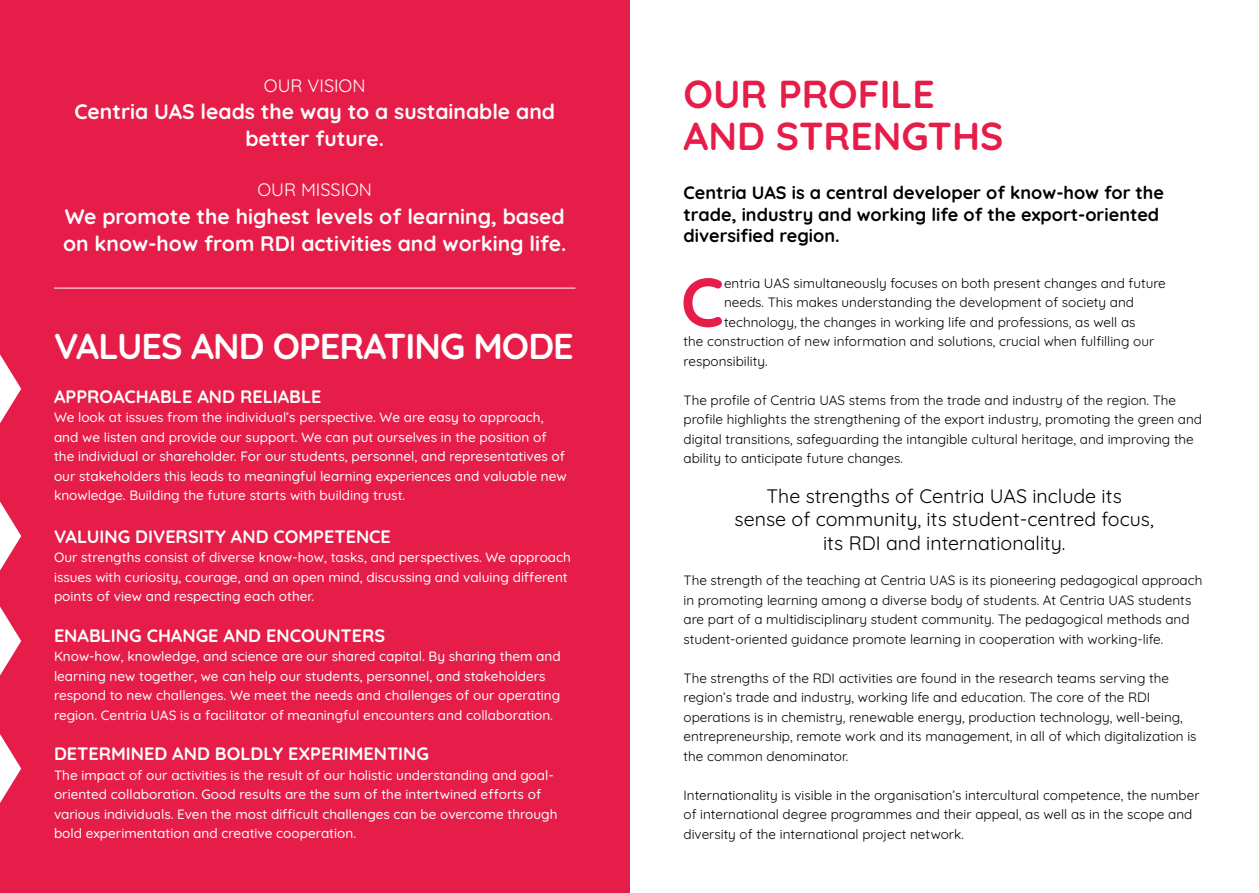
<style>
.page{position:relative;width:1259px;height:893px;background:#fff}
.page>*{position:absolute;margin:0;border:0;box-sizing:border-box;transform-origin:0 0}
.Leipäteksti{font:700 69px "Quicksand";color:#e61d48}
.Otsikko_1{font:700 39px/42px "Quicksand";color:#e61d48}
.Otsikko_1-2{font:700 36px "Quicksand";letter-spacing:-.025em;color:#fff}
.Leipäteksti-2{font:700 21px/27px "Quicksand";color:#fff;text-align:center}
.Leipäteksti-3{font:19.5px/23.4px "Quicksand";color:#000;text-align:center}
.Otsikko_2{font:700 18px "Quicksand";color:#fff}
.Ingressi{font:700 18px/21.6px "Quicksand";color:#000}
.Otsikko_1-3{font:18px "Quicksand";color:#fff}
.Leipäteksti-4{font:13.5px/19.5px "Quicksand";color:#000}
.Leipäteksti-5{font:500 13.5px/19.5px "Quicksand";color:#fff}
.Otsikko_2-2{font:500 13.5px/19.5px "Quicksand";color:#fff}
</style>
<div class="page">
<div style="left:0;top:0;width:629px;height:893px;background:#e61d48"></div>
<svg style="left:0;top:354px;width:21px;height:69px"></svg>
<svg style="left:0;top:502px;width:21px;height:68px"></svg>
<svg style="left:0;top:606px;width:21px;height:69px"></svg>
<svg style="left:0;top:734px;width:21px;height:69px"></svg>
<hr style="left:54px;top:288px;width:521px;height:1px;background:#fff">
<p class="Otsikko_1-3" style="left:264px;top:72px;width:103px">OUR VISION</p>
<p class="Leipäteksti-2" style="left:74px;top:96px;width:482px">Centria UAS leads the way to a sustainable and better future.</p>
<p class="Otsikko_1-3" style="left:257px;top:176px;width:116px">OUR MISSION</p>
<p class="Leipäteksti-2" style="left:63px;top:201px;width:505px;text-align:left">We promote the highest levels of learning, based on know-how from RDI activities and working life.</p>
<p class="Otsikko_1-2" style="left:54px;top:316px;width:521px">VALUES AND OPERATING MODE</p>
<p class="Otsikko_2" style="left:54px;top:381px;width:269px">APPROACHABLE AND RELIABLE</p>
<p class="Otsikko_2-2" style="left:54px;top:406px;width:514px">We look at issues from the individual’s perspective. We are easy to approach, and we listen and provide our support. We can put ourselves in the position of the individual or shareholder. For our students, personnel, and representatives of our stakeholders this leads to meaningful learning experiences and valuable new knowledge. Building the future starts with building trust.</p>
<p class="Otsikko_2" style="left:54px;top:522px;width:338px">VALUING DIVERSITY AND COMPETENCE</p>
<p class="Leipäteksti-5" style="left:54px;top:546px;width:518px">Our strengths consist of diverse know-how, tasks, and perspectives. We approach issues with curiosity, courage, and an open mind, discussing and valuing different points of view and respecting each other.</p>
<p class="Otsikko_2" style="left:54px;top:621px;width:333px">ENABLING CHANGE AND ENCOUNTERS</p>
<p class="Leipäteksti-5" style="left:54px;top:645px;width:508px">Know-how, knowledge, and science are our shared capital. By sharing them and learning new together, we can help our students, personnel, and stakeholders respond to new challenges. We meet the needs and challenges of our operating region. Centria UAS is a facilitator of meaningful encounters and collaboration.</p>
<p class="Otsikko_2" style="left:54px;top:739px;width:376px">DETERMINED AND BOLDLY EXPERIMENTING</p>
<p class="Leipäteksti-5" style="left:54px;top:764px;width:505px">The impact of our activities is the result of our holistic understanding and goal&shy;oriented collaboration. Good results are the sum of the intertwined efforts of various individuals. Even the most difficult challenges can be overcome through bold experimentation and creative cooperation.</p>
<p class="Otsikko_1" style="left:683px;top:70px;width:321px">OUR PROFILE<br>AND STRENGTHS</p>
<p class="Ingressi" style="left:683px;top:180px;width:482px">Centria UAS is a central developer of know-how for the trade, industry and working life of the export-oriented diversified region.</p>
<p class="Leipäteksti" style="left:681px;top:245px;width:45px">C</p>
<p class="Leipäteksti-4" style="left:724px;top:272px;width:443px">entria UAS simultaneously focuses on both present changes and future</p>
<p class="Leipäteksti-4" style="left:724px;top:291px;width:411px">needs. This makes understanding the development of society and</p>
<p class="Leipäteksti-4" style="left:724px;top:311px;width:413px">technology, the changes in working life and professions, as well as</p>
<p class="Leipäteksti-4" style="left:683px;top:330px;width:472px">the construction of new information and solutions, crucial when fulfilling our</p>
<p class="Leipäteksti-4" style="left:683px;top:350px;width:85px">responsibility.</p>
<p class="Leipäteksti-4" style="left:683px;top:389px;width:520px">The profile of Centria UAS stems from the trade and industry of the region. The profile highlights the strengthening of the export industry, promoting the green and digital transitions, safeguarding the intangible cultural heritage, and improving the ability to anticipate future changes.</p>
<p class="Leipäteksti-3" style="left:734px;top:482px;width:421px">The strengths of Centria UAS include its<br>sense of community, its student-centred focus, its RDI and internationality.</p>
<p class="Leipäteksti-4" style="left:683px;top:569px;width:520px">The strength of the teaching at Centria UAS is its pioneering pedagogical approach in promoting learning among a diverse body of students. At Centria UAS students are part of a multidisciplinary student community. The pedagogical methods and student-oriented guidance promote learning in cooperation with working-life.</p>
<p class="Leipäteksti-4" style="left:683px;top:667px;width:514px">The strengths of the RDI activities are found in the research teams serving the region’s trade and industry, working life and education. The core of the RDI operations is in chemistry, renewable energy, production technology, well-being, entrepreneurship, remote work and its management, in all of which digitalization is the common denominator.</p>
<p class="Leipäteksti-4" style="left:683px;top:784px;width:517px">Internationality is visible in the organisation’s intercultural competence, the number of international degree programmes and their appeal, as well as in the scope and diversity of the international project network.</p>
</div>
